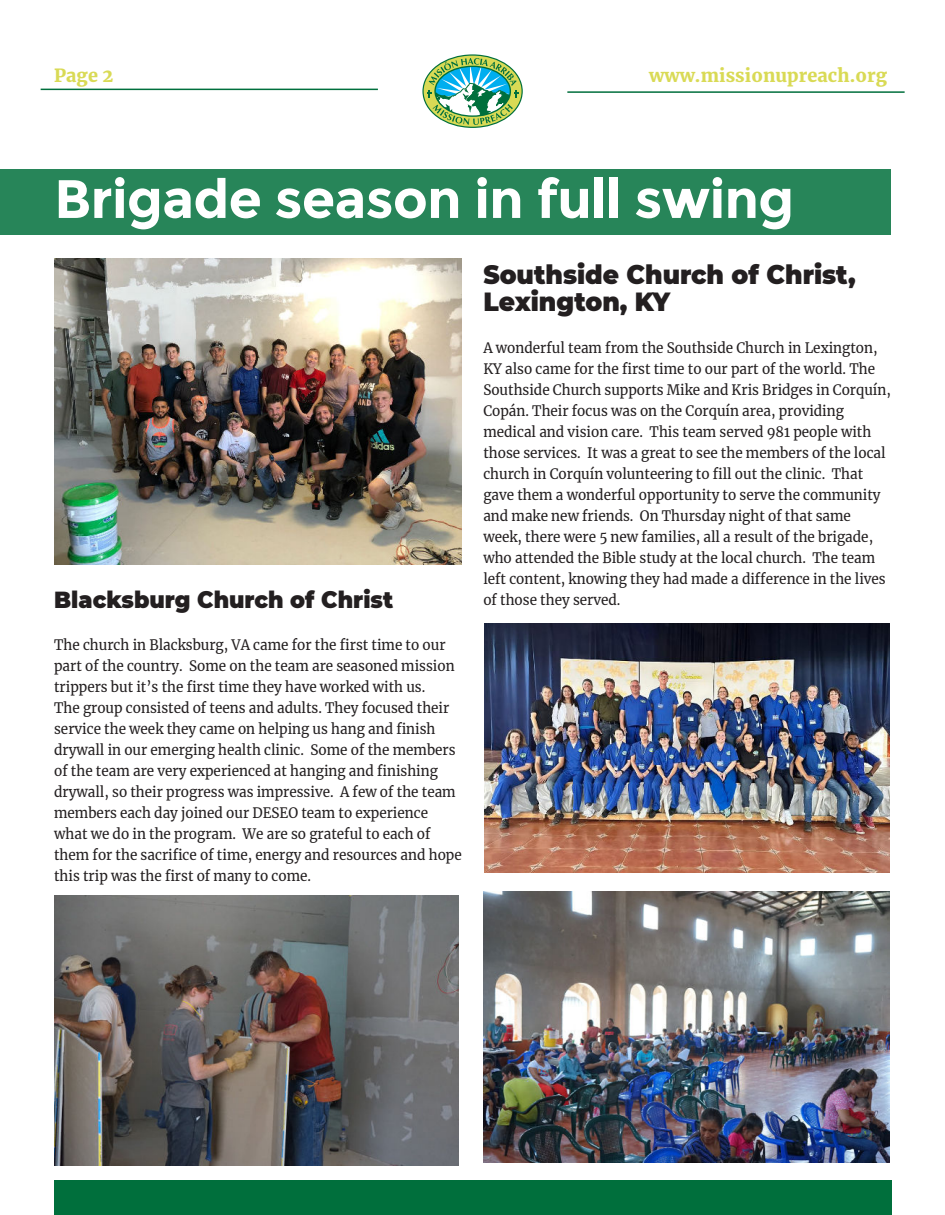
<style>
.page{position:relative;width:945px;height:1215px;background:#fff}
.page>*{position:absolute;margin:0;border:0;box-sizing:border-box;transform-origin:0 0}
.t1{font:700 54px "Montserrat";letter-spacing:-.015em;color:#fff}
.t2{font:900 26.25px/27px "Montserrat";color:#231f20;scale:.95 1}
.t3{font:900 23.25px "Montserrat";color:#231f20;scale:.95 1}
.t4{font:900 18px "Merriweather";letter-spacing:.005em;color:#d9da55}
.t5{font:14.25px/21px "Merriweather";color:#231f20;scale:.95 1}
</style>
<div class="page">
<svg style="left:423px;top:55px;width:99px;height:72px"></svg>
<svg style="left:427px;top:58px;width:92px;height:67px"></svg>
<hr style="left:41px;top:89px;width:337px;height:1px;background:#006f3c">
<hr style="left:567px;top:91px;width:338px;height:2px;background:#006f3c">
<div style="left:54px;top:1180px;width:837px;height:35px;background:#006f3c"></div>
<div style="left:0;top:169px;width:891px;height:65px;background:#278559"></div>
<img style="left:54px;top:259px;width:408px;height:305px">
<img style="left:54px;top:896px;width:405px;height:270px">
<img style="left:485px;top:624px;width:404px;height:248px">
<img style="left:483px;top:891px;width:406px;height:271px">
<p class="t4" style="left:54px;top:67px;width:61px">Page 2</p>
<p class="t4" style="left:649px;top:67px;width:239px">www.missionupreach.org</p>
<h1 class="t1" style="left:54px;top:177px;width:742px">Brigade season in full swing</h1>
<h3 class="t3" style="left:54px;top:589px;width:358px">Blacksburg Church of Christ</h3>
<p class="t5" style="left:54px;top:634px;width:431px">The church in Blacksburg, VA came for the first time to our part of the country. Some on the team are seasoned mission trippers but it’s the first time they have worked with us.<br>The group consisted of teens and adults. They focused their service the week they came on helping us hang and finish drywall in our emerging health clinic. Some of the members of the team are very experienced at hanging and finishing drywall, so their progress was impressive. A few of the team members each day joined our DESEO team to experience what we do in the program. We are so grateful to each of them for the sacrifice of time, energy and resources and hope this trip was the first of many to come.</p>
<h2 class="t2" style="left:483px;top:262px;width:393px">Southside Church of Christ,<br>Lexington, KY</h2>
<p class="t5" style="left:483px;top:338px;width:431px">A wonderful team from the Southside Church in Lexington, KY also came for the first time to our part of the world. The Southside Church supports Mike and Kris Bridges in Corquín, Copán. Their focus was on the Corquín area, providing medical and vision care. This team served 981 people with those services. It was a great to see the members of the local church in Corquín volunteering to fill out the clinic. That gave them a wonderful opportunity to serve the community and make new friends. On Thursday night of that same week, there were 5 new families, all a result of the brigade, who attended the Bible study at the local church. The team left content, knowing they had made a difference in the lives of those they served.</p>
</div>
